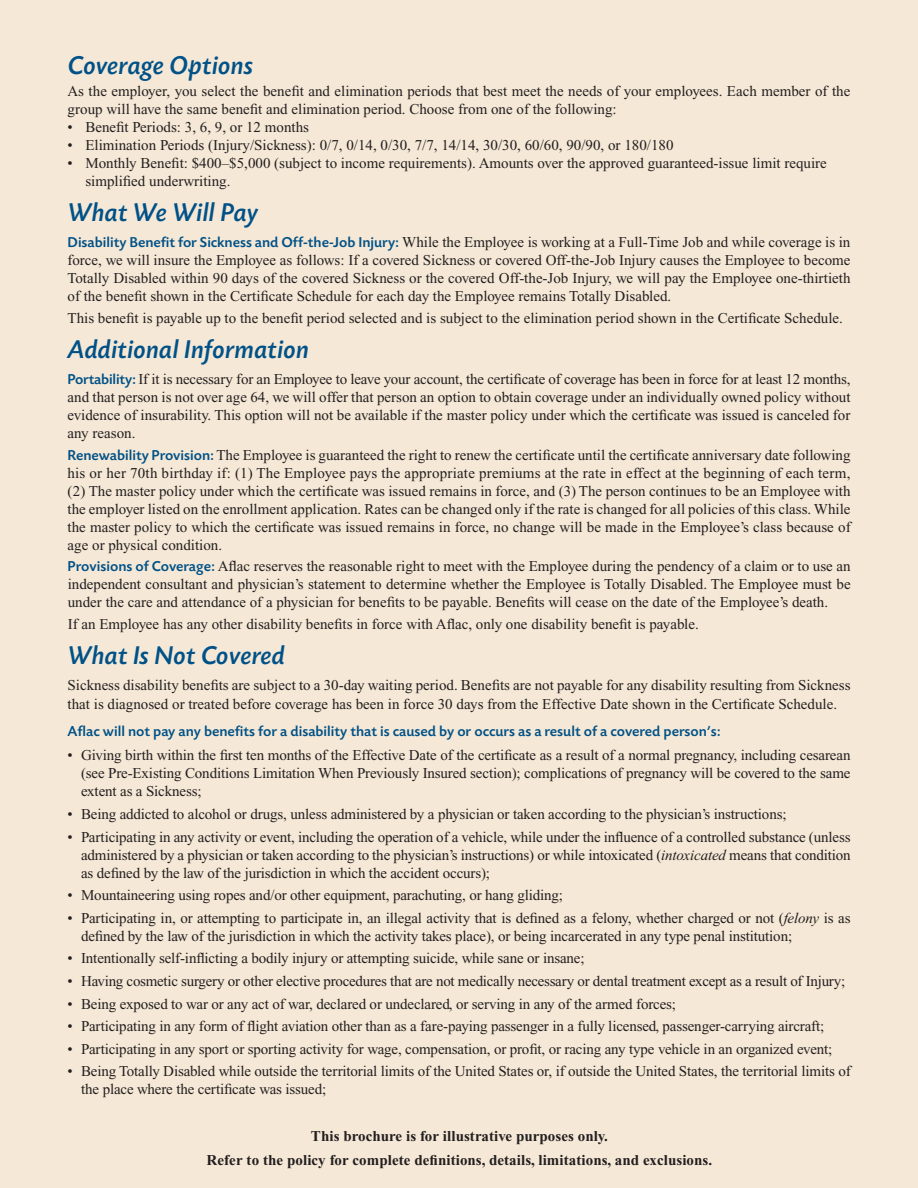
<style>
.page{position:relative;width:918px;height:1188px;background:#f5e8d6}
.page>*{position:absolute;margin:0;border:0;box-sizing:border-box;transform-origin:0 0}
.t1{font:italic 500 27px "Aflac Today SB";color:#005187}
.t2{font:15px/18px "Times New Roman";letter-spacing:-.01em;color:#231f20;text-align:justify}
.t3{font:700 15px/24.2px "Times New Roman";letter-spacing:.005em;color:#231f20;text-align:center}
.t4{font:500 15px "Aflac Today SB";color:#005187}
.s1{font-family:"Aflac Today SB";font-weight:500;color:#005187}
.s2{font-style:italic}
</style>
<div class="page">
<h1 class="t1" style="left:68px;top:51px;width:187px">Coverage Options</h1>
<p class="t2" style="left:67px;top:82px;width:785px">As the employer, you select the benefit and elimination periods that best meet the needs of your employees. Each member of the group will have the same benefit and elimination period. Choose from one of the following:</p>
<p class="t2" style="left:67px;top:118px;width:243px">• Benefit Periods: 3, 6, 9, or 12 months</p>
<p class="t2" style="left:67px;top:136px;width:608px">• Elimination Periods (Injury/Sickness): 0/7, 0/14, 0/30, 7/7, 14/14, 30/30, 60/60, 90/90, or 180/180</p>
<p class="t2" style="left:85px;top:154px;width:743px;text-indent:-18px">• Monthly Benefit: $400–$5,000 (subject to income requirements). Amounts over the approved guaranteed-issue limit require simplified underwriting.</p>
<h1 class="t1" style="left:68px;top:198px;width:192px">What We Will Pay</h1>
<p class="t2" style="left:67px;top:233px;width:785px"><span class="s1">Disability Benefit for Sickness and Off-the-Job Injury:</span> While the Employee is working at a Full-Time Job and while coverage is in force, we will insure the Employee as follows: If a covered Sickness or covered Off-the-Job Injury causes the Employee to become Totally Disabled within 90 days of the covered Sickness or the covered Off-the-Job Injury, we will pay the Employee one-thirtieth of the benefit shown in the Certificate Schedule for each day the Employee remains Totally Disabled.</p>
<p class="t2" style="left:68px;top:309px;width:777px">This benefit is payable up to the benefit period selected and is subject to the elimination period shown in the Certificate Schedule.</p>
<h1 class="t1" style="left:68px;top:335px;width:243px">Additional Information</h1>
<p class="t2" style="left:67px;top:370px;width:785px"><span class="s1">Portability:</span> If it is necessary for an Employee to leave your account, the certificate of coverage has been in force for at least 12 months, and that person is not over age 64, we will offer that person an option to obtain coverage under an individually owned policy without evidence of insurability. This option will not be available if the master policy under which the certificate was issued is canceled for any reason.</p>
<p class="t2" style="left:67px;top:446px;width:785px"><span class="s1">Renewability Provision:</span> The Employee is guaranteed the right to renew the certificate until the certificate anniversary date following his or her 70th birthday if: (1) The Employee pays the appropriate premiums at the rate in effect at the beginning of each term, (2) The master policy under which the certificate was issued remains in force, and (3) The person continues to be an Employee with the employer listed on the enrollment application. Rates can be changed only if the rate is changed for all policies of this class. While the master policy to which the certificate was issued remains in force, no change will be made in the Employee’s class because of age or physical condition.</p>
<p class="t2" style="left:68px;top:557px;width:785px"><span class="s1">Provisions of Coverage:</span> Aflac reserves the reasonable right to meet with the Employee during the pendency of a claim or to use an independent consultant and physician’s statement to determine whether the Employee is Totally Disabled. The Employee must be under the care and attendance of a physician for benefits to be payable. Benefits will cease on the date of the Employee’s death.</p>
<p class="t2" style="left:68px;top:615px;width:633px">If an Employee has any other disability benefits in force with Aflac, only one disability benefit is payable.</p>
<h1 class="t1" style="left:68px;top:641px;width:219px">What Is Not Covered</h1>
<p class="t2" style="left:68px;top:675px;width:785px;line-height:19.5px">Sickness disability benefits are subject to a 30-day waiting period. Benefits are not payable for any disability resulting from Sickness that is diagnosed or treated before coverage has been in force 30 days from the Effective Date shown in the Certificate Schedule.</p>
<p class="t4" style="left:68px;top:723px;width:655px">Aflac will not pay any benefits for a disability that is caused by or occurs as a result of a covered person’s:</p>
<p class="t2" style="left:81px;top:747px;width:771px;text-indent:-13px">• Giving birth within the first ten months of the Effective Date of the certificate as a result of a normal pregnancy, including cesarean (see Pre-Existing Conditions Limitation When Previously Insured section); complications of pregnancy will be covered to the same extent as a Sickness;</p>
<p class="t2" style="left:68px;top:805px;width:721px">• Being addicted to alcohol or drugs, unless administered by a physician or taken according to the physician’s instructions;</p>
<p class="t2" style="left:81px;top:828px;width:771px;text-indent:-14px">• Participating in any activity or event, including the operation of a vehicle, while under the influence of a controlled substance (unless administered by a physician or taken according to the physician’s instructions) or while intoxicated (<span class="s2">intoxicated</span> means that condition as defined by the law of the jurisdiction in which the accident occurs);</p>
<p class="t2" style="left:68px;top:886px;width:497px">• Mountaineering using ropes and/or other equipment, parachuting, or hang gliding;</p>
<p class="t2" style="left:81px;top:909px;width:771px;text-indent:-14px">• Participating in, or attempting to participate in, an illegal activity that is defined as a felony, whether charged or not (<span class="s2">felony</span> is as defined by the law of the jurisdiction in which the activity takes place), or being incarcerated in any type penal institution;</p>
<p class="t2" style="left:68px;top:949px;width:519px">• Intentionally self-inflicting a bodily injury or attempting suicide, while sane or insane;</p>
<p class="t2" style="left:68px;top:972px;width:779px">• Having cosmetic surgery or other elective procedures that are not medically necessary or dental treatment except as a result of Injury;</p>
<p class="t2" style="left:68px;top:995px;width:610px">• Being exposed to war or any act of war, declared or undeclared, or serving in any of the armed forces;</p>
<p class="t2" style="left:68px;top:1017px;width:758px">• Participating in any form of flight aviation other than as a fare-paying passenger in a fully licensed, passenger-carrying aircraft;</p>
<p class="t2" style="left:68px;top:1040px;width:766px">• Participating in any sport or sporting activity for wage, compensation, or profit, or racing any type vehicle in an organized event;</p>
<p class="t2" style="left:81px;top:1062px;width:771px;text-indent:-14px">• Being Totally Disabled while outside the territorial limits of the United States or, if outside the United States, the territorial limits of the place where the certificate was issued;</p>
<p class="t3" style="left:207px;top:1124px;width:507px">This brochure is for illustrative purposes only.<br>Refer to the policy for complete definitions, details, limitations, and exclusions.</p>
</div>
